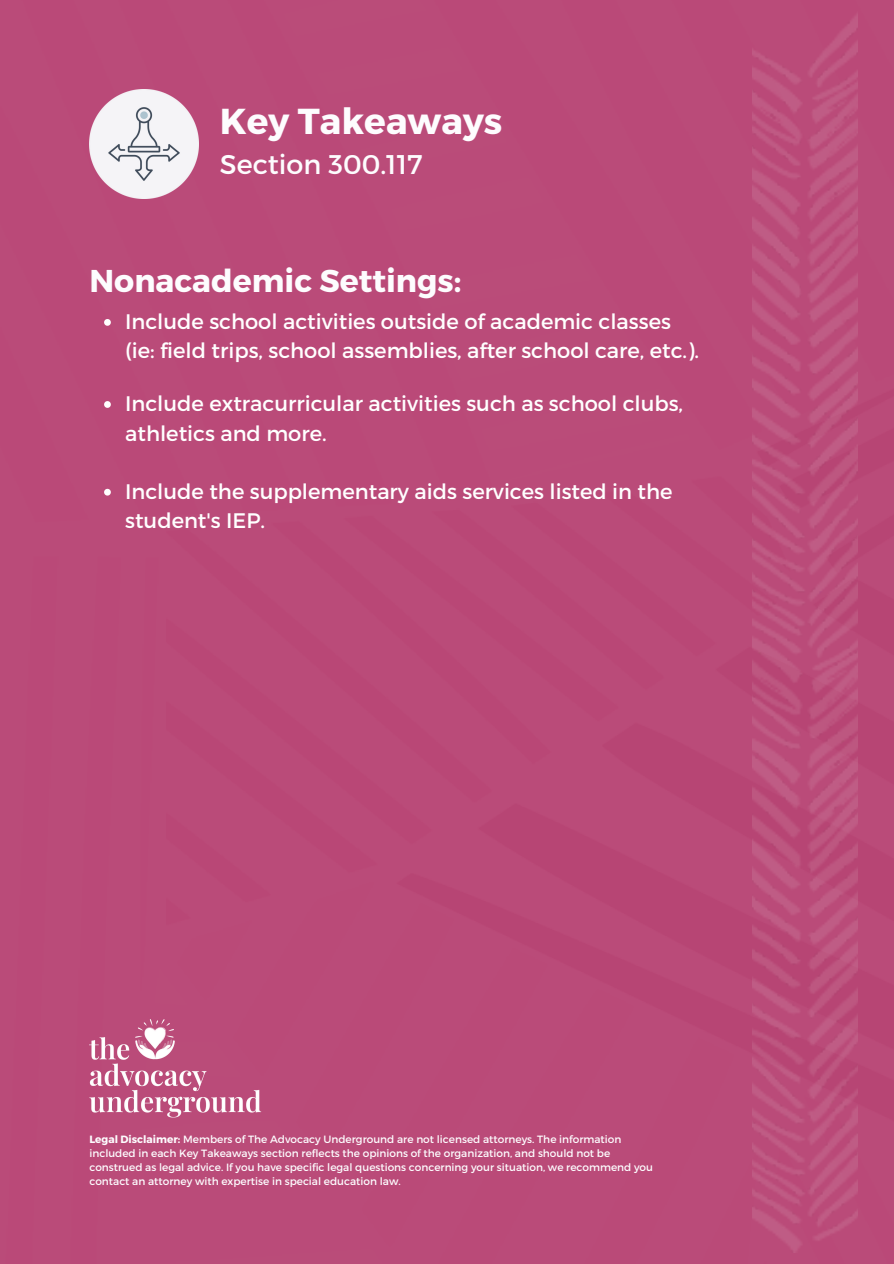
<style>
.page{position:relative;width:894px;height:1264px;background:#fff}
.page>*{position:absolute;margin:0;border:0;box-sizing:border-box;transform-origin:0 0}
.t1{font:700 36px "Montserrat";color:#fdfcfe}
.t2{font:700 31.5px "Montserrat";color:#fdfcfe}
.t3{font:27px "Montserrat";color:#fdfcfe}
.t4{font:21px/29.2px "Montserrat";color:#fff}
.t5{font:10.5px/14px "Montserrat";color:#fdfcfe}
.s1{font-weight:700}
</style>
<div class="page">
<div style="left:0;top:0;width:893px;height:1263px;background:#ba4b79"></div>
<img style="left:752px;top:0;width:105px;height:1252px">
<img style="left:89px;top:89px;width:110px;height:110px">
<svg style="left:104px;top:319px;width:7px;height:7px"></svg>
<svg style="left:104px;top:401px;width:7px;height:7px"></svg>
<svg style="left:104px;top:489px;width:7px;height:6px"></svg>
<img style="left:89px;top:1019px;width:178px;height:99px">
<p class="t1" style="left:220px;top:98px;width:284px">Key Takeaways</p>
<p class="t3" style="left:220px;top:147px;width:204px">Section 300.117</p>
<p class="t2" style="left:89px;top:260px;width:373px">Nonacademic Settings:</p>
<p class="t4" style="left:125px;top:306px;width:575px">Include school activities outside of academic classes (ie: field trips, school assemblies, after school care, etc.).</p>
<p class="t4" style="left:125px;top:388px;width:559px">Include extracurricular activities such as school clubs, athletics and more.</p>
<p class="t4" style="left:125px;top:476px;width:548px">Include the supplementary aids services listed in the student's IEP.</p>
<p class="t5" style="left:89px;top:1132px;width:565px"><span class="s1">Legal Disclaimer:</span> Members of The Advocacy Underground are not licensed attorneys. The information included in each Key Takeaways section reflects the opinions of the organization, and should not be construed as legal advice. If you have specific legal questions concerning your situation, we recommend you contact an attorney with expertise in special education law.</p>
</div>
